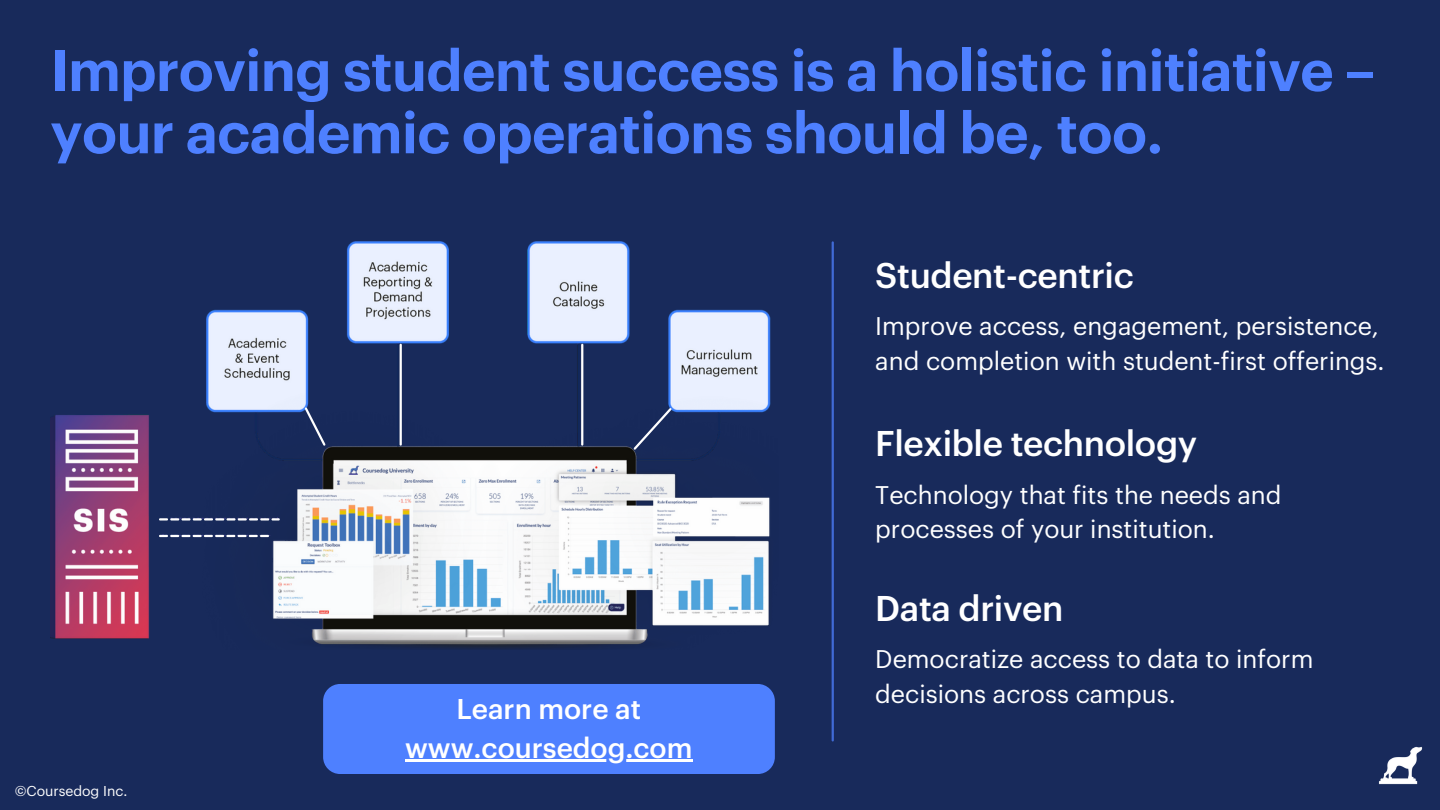
<style>
.page{position:relative;width:1440px;height:810px;background:#182a5b}
.page>*{position:absolute;margin:0;border:0;box-sizing:border-box;transform-origin:0 0}
.t1{font:600 57px/62.2px "Graphik";letter-spacing:-.01em;color:#4e80ff}
.t2{font:500 35px "Graphik";letter-spacing:-.01em;color:#fff}
.t3{font:500 28px/39px "Graphik";color:#fff;text-align:center}
.t4{font:25px/34.5px "Graphik";color:#fff}
.t5{font:14px "Graphik";color:#fff}
</style>
<div class="page">
<hr style="left:832px;top:242px;width:2px;height:498px;background:#4e80ff">
<img style="left:1378px;top:746px;width:45px;height:39px">
<img style="left:50px;top:242px;width:721px;height:408px">
<svg style="left:159px;top:518px;width:121px;height:3px"></svg>
<svg style="left:159px;top:535px;width:110px;height:2px"></svg>
<hr style="left:400px;top:345px;width:2px;height:100px;background:#fff">
<hr style="left:581px;top:345px;width:2px;height:100px;background:#fff">
<svg style="left:632px;top:406px;width:42px;height:46px"></svg>
<svg style="left:303px;top:406px;width:24px;height:42px"></svg>
<div style="left:323px;top:684px;width:452px;height:90px;background:#4e80ff;border-radius:17px"></div>
<hr style="left:405px;top:759px;width:287px;height:2px;background:#fff">
<h1 class="t1" style="left:50px;top:42px;width:1327px">Improving student success is a holistic initiative – your academic operations should be, too.</h1>
<h2 class="t2" style="left:875px;top:259px;width:260px">Student-centric</h2>
<p class="t4" style="left:875px;top:310px;width:511px">Improve access, engagement, persistence, and completion with student-first offerings.</p>
<h2 class="t2" style="left:875px;top:427px;width:323px">Flexible technology</h2>
<p class="t4" style="left:875px;top:479px;width:408px">Technology that fits the needs and processes of your institution.</p>
<p class="t5" style="left:15px;top:784px;width:114px">©Coursedog Inc.</p>
<p class="t3" style="left:405px;top:690px;width:289px">Learn more at www.coursedog.com</p>
<h2 class="t2" style="left:875px;top:592px;width:190px">Data driven</h2>
<p class="t4" style="left:875px;top:643px;width:440px">Democratize access to data to inform decisions across campus.</p>
</div>
